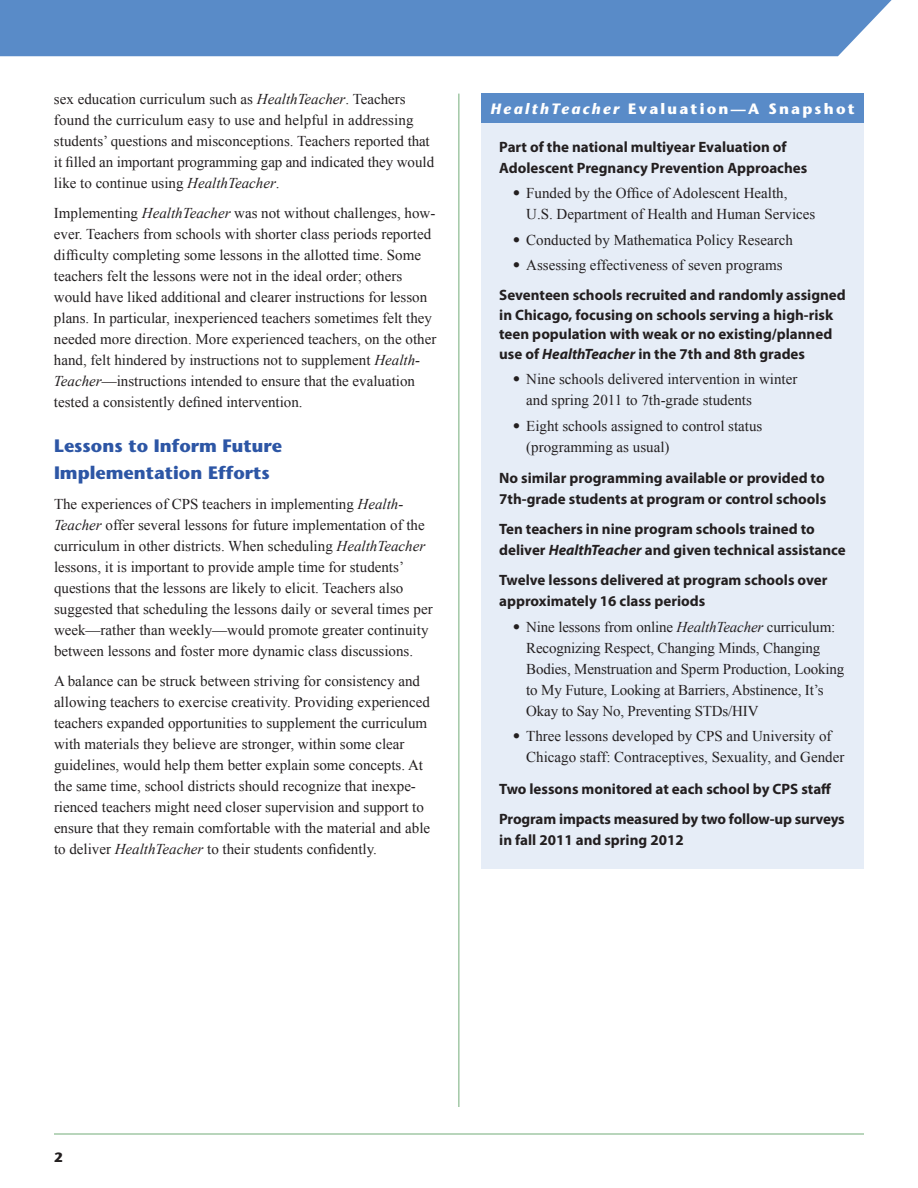
<style>
.page{position:relative;width:918px;height:1188px;background:#fff}
.page>*{position:absolute;margin:0;border:0;box-sizing:border-box;transform-origin:0 0}
.A_Head{font:700 18px/27px "Stone Sans Std";color:#2d56a5}
.Body_text{font:15px/21px "Times New Roman";color:#231f20}
.Body_text_w_bold_run{font:700 15px/21px "Myriad Pro";color:#231f20}
.Bulleted_text{font:15px/21px "Times New Roman";color:#231f20}
.Boxed_Text_Head{font:700 15px "Stone Sans Std";letter-spacing:.15em;color:#fff}
.t1{font:700 13.5px "Stone Sans Std";color:#231f20}
.s1{font-style:italic}
.s2{font-family:"Stone Sans Std";font-weight:500}
</style>
<div class="page">
<div style="left:0;top:0;width:892px;height:56px;background:#598bc8"></div>
<hr style="left:54px;top:1133px;width:810px;height:2px;background:#a2c8a6">
<hr style="left:458px;top:94px;width:2px;height:1013px;background:#a2c8a6">
<div style="left:481px;top:123px;width:383px;height:746px;background:#e6edf7"></div>
<div style="left:481px;top:94px;width:383px;height:29px;background:#598bc8"></div>
<p class="Body_text" style="left:54px;top:88px;width:382px">sex education curriculum such as <span class="s1">HealthTeacher</span>. Teachers found the curriculum easy to use and helpful in addressing students’ questions and misconceptions. Teachers reported that it filled an important programming gap and indicated they would like to continue using <span class="s1">HealthTeacher</span>.</p>
<p class="Body_text" style="left:54px;top:202px;width:384px">Implementing <span class="s1">HealthTeacher</span> was not without challenges, how&shy;ever. Teachers from schools with shorter class periods reported difficulty completing some lessons in the allotted time. Some teachers felt the lessons were not in the ideal order; others would have liked additional and clearer instructions for lesson plans. In particular, inexperienced teachers sometimes felt they needed more direction. More experienced teachers, on the other hand, felt hindered by instructions not to supplement <span class="s1">Health-Teacher</span>—instructions intended to ensure that the evaluation tested a consistently defined intervention.</p>
<p class="A_Head" style="left:54px;top:432px;width:230px">Lessons to Inform Future<br>Implementation Efforts</p>
<p class="Body_text" style="left:54px;top:493px;width:380px">The experiences of CPS teachers in implementing <span class="s1">Health-Teacher</span> offer several lessons for future implementation of the curriculum in other districts. When scheduling <span class="s1">HealthTeacher </span>lessons, it is important to provide ample time for students’ questions that the lessons are likely to elicit. Teachers also suggested that scheduling the lessons daily or several times per week—rather than weekly—would promote greater continuity between lessons and foster more dynamic class discussions.</p>
<p class="Body_text" style="left:54px;top:670px;width:378px">A balance can be struck between striving for consistency and allowing teachers to exercise creativity. Providing experienced teachers expanded opportunities to supplement the curriculum with materials they believe are stronger, within some clear guidelines, would help them better explain some concepts. At the same time, school districts should recognize that inexpe&shy;rienced teachers might need closer supervision and support to ensure that they remain comfortable with the material and able to deliver <span class="s1">HealthTeacher</span> to their students confidently.</p>
<p class="Boxed_Text_Head" style="left:490px;top:99px;width:366px"><span class="s1">HealthTeacher</span> Evaluation—A Snapshot</p>
<p class="Body_text_w_bold_run" style="left:499px;top:136px;width:310px">Part of the national multiyear Evaluation of<br>Adolescent Pregnancy Prevention Approaches</p>
<p class="Bulleted_text" style="left:526px;top:183px;width:291px;text-indent:-13px"><span class="s2">•</span> Funded by the Office of Adolescent Health,<br>U.S. Department of Health and Human Services</p>
<p class="Bulleted_text" style="left:513px;top:229px;width:282px"><span class="s2">•</span> Conducted by Mathematica Policy Research</p>
<p class="Bulleted_text" style="left:513px;top:255px;width:271px"><span class="s2">•</span> Assessing effectiveness of seven programs</p>
<p class="Body_text_w_bold_run" style="left:499px;top:285px;width:348px;line-height:19.5px">Seventeen schools recruited and randomly assigned in Chicago, focusing on schools serving a high-risk teen population with weak or no existing/planned use of <span class="s1">HealthTeacher</span> in the 7th and 8th grades</p>
<p class="Bulleted_text" style="left:526px;top:369px;width:273px;text-indent:-13px"><span class="s2">•</span> Nine schools delivered intervention in winter and spring 2011 to 7th-grade students</p>
<p class="Bulleted_text" style="left:526px;top:415px;width:238px;text-indent:-13px"><span class="s2">•</span> Eight schools assigned to control status (programming as usual)</p>
<p class="Body_text_w_bold_run" style="left:499px;top:467px;width:329px">No similar programming available or provided to<br>7th-grade students at program or control schools</p>
<p class="Body_text_w_bold_run" style="left:499px;top:518px;width:348px">Ten teachers in nine program schools trained to deliver <span class="s1">HealthTeacher</span> and given technical assistance</p>
<p class="Body_text_w_bold_run" style="left:499px;top:569px;width:330px">Twelve lessons delivered at program schools over approximately 16 class periods</p>
<p class="Bulleted_text" style="left:526px;top:616px;width:320px;text-indent:-14px"><span class="s2">•</span> Nine lessons from online <span class="s1">HealthTeacher</span> curriculum:<br>Recognizing Respect, Changing Minds, Changing Bodies, Menstruation and Sperm Production, Looking to My Future, Looking at Barriers, Abstinence, It’s Okay to Say No, Preventing STDs/HIV</p>
<p class="Bulleted_text" style="left:526px;top:726px;width:320px;text-indent:-13px"><span class="s2">•</span> Three lessons developed by CPS and University of<br>Chicago staff: Contraceptives, Sexuality, and Gender</p>
<p class="Body_text_w_bold_run" style="left:499px;top:778px;width:334px">Two lessons monitored at each school by CPS staff</p>
<p class="Body_text_w_bold_run" style="left:499px;top:808px;width:347px">Program impacts measured by two follow-up surveys in fall 2011 and spring 2012</p>
<p class="t1" style="left:54px;top:1149px;width:10px">2</p>
</div>
